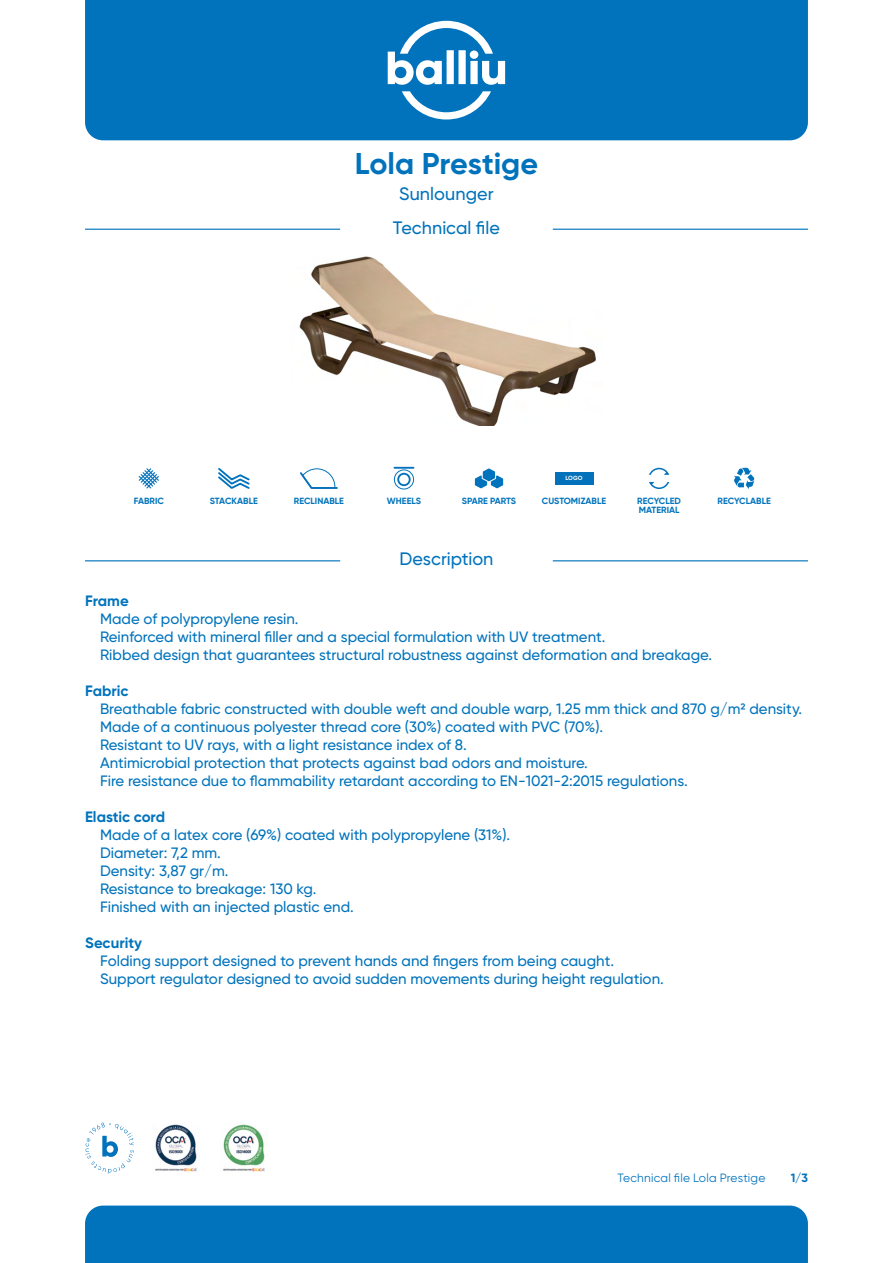
<style>
.page{position:relative;width:893px;height:1263px;background:#fff}
.page>*{position:absolute;margin:0;border:0;box-sizing:border-box;transform-origin:0 0}
.t1{font:700 30px "Gilroy";color:#0073bc}
.t2{font:500 18px/33.8px "Gilroy";color:#0073bc;text-align:center}
.t3{font:500 15px/18px "Gilroy";color:#0073bc}
.t4{font:700 15px "Gilroy";color:#0073bc}
.t5{font:12px "Gilroy";letter-spacing:.02em;color:#0073bc}
.t6{font:700 12px "Gilroy";color:#0073bc}
.t7{font:700 9px "Gilroy";color:#0073bc}
.t8{font:700 6px "Gilroy";color:#fff}
</style>
<div class="page">
<div style="left:85px;top:0;width:723px;height:140px;background:#0073bc"></div>
<svg style="left:388px;top:21px;width:117px;height:98px"></svg>
<div style="left:85px;top:1205px;width:723px;height:58px;background:#0073bc"></div>
<svg style="left:85px;top:1122px;width:49px;height:52px"></svg>
<svg style="left:218px;top:468px;width:32px;height:21px"></svg>
<svg style="left:300px;top:468px;width:38px;height:21px"></svg>
<svg style="left:138px;top:468px;width:21px;height:21px"></svg>
<svg style="left:474px;top:468px;width:30px;height:21px"></svg>
<div style="left:555px;top:472px;width:38px;height:13px;background:#0472bb"></div>
<svg style="left:734px;top:468px;width:20px;height:21px"></svg>
<svg style="left:649px;top:468px;width:20px;height:7px"></svg>
<svg style="left:649px;top:482px;width:20px;height:7px"></svg>
<div style="left:394px;top:469px;width:20px;height:20px;border:1px solid #0472bb;border-radius:50%"></div>
<div style="left:397px;top:473px;width:14px;height:13px;border:2px solid #0472bb;border-radius:50%"></div>
<hr style="left:394px;top:467px;width:20px;height:2px;background:#0472bb">
<img style="left:223px;top:1124px;width:42px;height:48px">
<img style="left:155px;top:1124px;width:42px;height:48px">
<hr style="left:553px;top:229px;width:255px;height:1px;background:#0073bc">
<hr style="left:85px;top:229px;width:255px;height:1px;background:#0073bc">
<hr style="left:553px;top:560px;width:255px;height:1px;background:#0073bc">
<hr style="left:85px;top:560px;width:255px;height:1px;background:#0073bc">
<img style="left:299px;top:256px;width:297px;height:169px">
<h1 class="t1" style="left:355px;top:145px;width:185px">Lola Prestige</h1>
<p class="t2" style="left:393px;top:177px;width:109px">Sunlounger<br>Technical file</p>
<p class="t8" style="left:566px;top:475px;width:18px">LOGO</p>
<p class="t7" style="left:134px;top:495px;width:32px">FABRIC</p>
<p class="t7" style="left:210px;top:495px;width:49px">STACKABLE</p>
<p class="t7" style="left:294px;top:495px;width:52px">RECLINABLE</p>
<p class="t7" style="left:462px;top:495px;width:56px">SPARE PARTS</p>
<p class="t7" style="left:542px;top:495px;width:66px">CUSTOMIZABLE</p>
<p class="t7" style="left:387px;top:495px;width:35px">WHEELS</p>
<p class="t2" style="left:400px;top:542px;width:95px">Description</p>
<p class="t7" style="left:637px;top:495px;width:45px">RECYCLED</p>
<p class="t7" style="left:717px;top:495px;width:55px">RECYCLABLE</p>
<p class="t7" style="left:639px;top:504px;width:42px">MATERIAL</p>
<p class="t4" style="left:85px;top:591px;width:45px">Frame</p>
<p class="t3" style="left:100px;top:609px;width:613px">Made of polypropylene resin.<br>Reinforced with mineral filler and a special formulation with UV treatment.<br>Ribbed design that guarantees structural robustness against deformation and breakage.</p>
<p class="t4" style="left:85px;top:681px;width:45px">Fabric</p>
<p class="t3" style="left:100px;top:699px;width:703px">Breathable fabric constructed with double weft and double warp, 1.25 mm thick and 870 g/m2 density.<br>Made of a continuous polyester thread core (30%) coated with PVC (70%).<br>Resistant to UV rays, with a light resistance index of 8.<br>Antimicrobial protection that protects against bad odors and moisture.<br>Fire resistance due to flammability retardant according to EN-1021-2:2015 regulations.</p>
<p class="t4" style="left:85px;top:807px;width:82px">Elastic cord</p>
<p class="t3" style="left:100px;top:825px;width:412px">Made of a latex core (69%) coated with polypropylene (31%).<br>Diameter: 7,2 mm.<br>Density: 3,87 gr/m.<br>Resistance to breakage: 130 kg.<br>Finished with an injected plastic end.</p>
<p class="t4" style="left:85px;top:933px;width:59px">Security</p>
<p class="t3" style="left:100px;top:951px;width:565px">Folding support designed to prevent hands and fingers from being caught.<br>Support regulator designed to avoid sudden movements during height regulation.</p>
<p class="t5" style="left:617px;top:1170px;width:150px">Technical file Lola Prestige</p>
<p class="t6" style="left:791px;top:1170px;width:19px">1/3</p>
</div>
